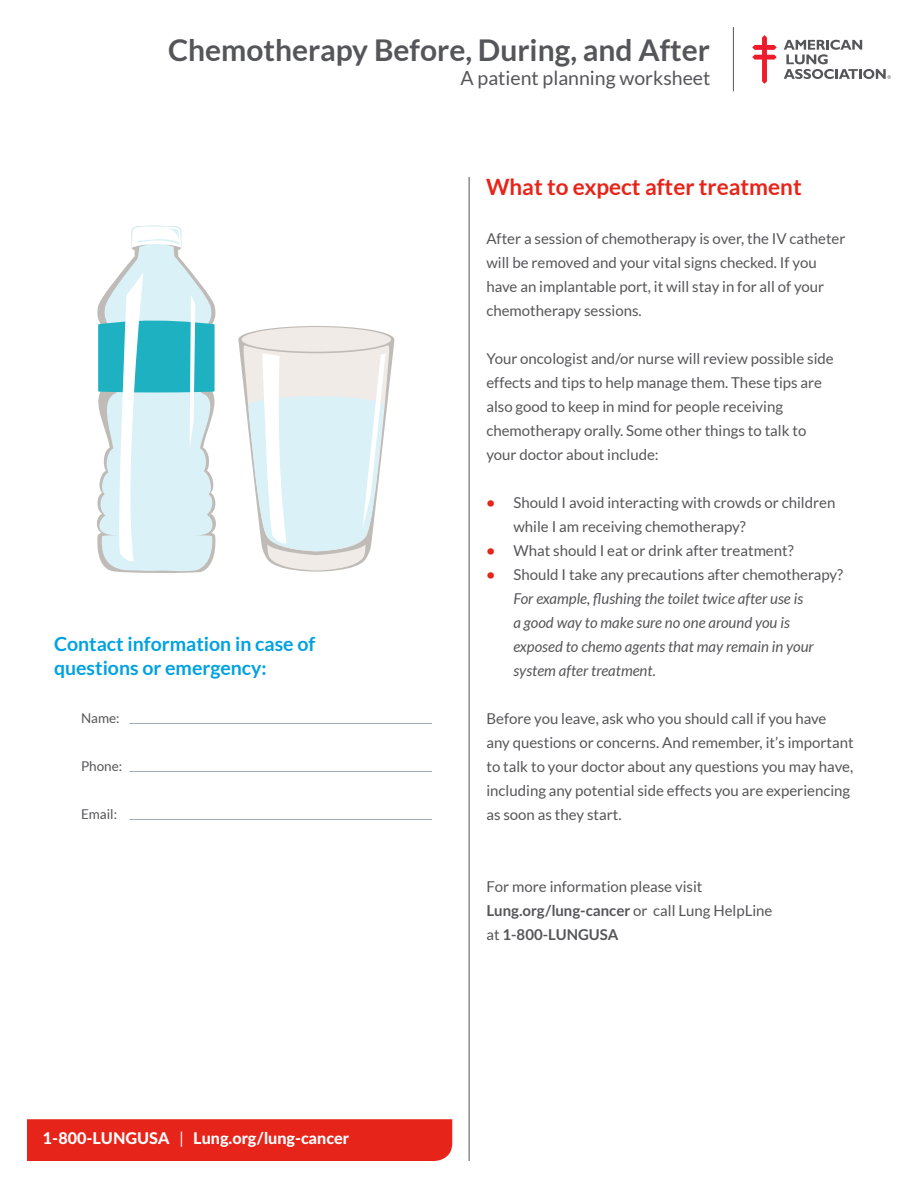
<style>
.page{position:relative;width:918px;height:1188px;background:#fff}
.page>*{position:absolute;margin:0;border:0;box-sizing:border-box;transform-origin:0 0}
.t1{font:700 30px "Lato";color:#555659}
.t2{font:700 22.5px "Lato";color:#e72419}
.t3{font:700 19.5px/24px "Lato";color:#00a2df}
.t4{font:19.5px "Lato";color:#555659}
.t5{font:800 16.2px "Lato";color:#fff}
.Body_Text{font:15px/24px "Lato";color:#555659}
.t6{font:italic 15px/24px "Lato";color:#555659}
.Checklist_Text_No_Bo{font:13.5px "Lato";color:#555659}
.s1{font-weight:400}
.s2{font-weight:700;color:#e72419}
.s3{font-weight:700;font-style:normal;color:#e72419}
.s4{font-style:normal}
.s5{font-weight:700}
.s6{font-style:inherit}
</style>
<div class="page">
<svg style="left:784px;top:40px;width:107px;height:39px"></svg>
<svg style="left:752px;top:35px;width:25px;height:49px"></svg>
<hr style="left:733px;top:27px;width:1px;height:64px;background:#555659">
<div style="left:27px;top:1119px;width:425px;height:42px;background:#e72419"></div>
<svg style="left:97px;top:226px;width:119px;height:346px"></svg>
<svg style="left:132px;top:227px;width:49px;height:21px"></svg>
<svg style="left:98px;top:273px;width:117px;height:289px"></svg>
<svg style="left:238px;top:326px;width:156px;height:246px"></svg>
<hr style="left:129px;top:723px;width:303px;height:1px;background:#a3a9ad">
<hr style="left:129px;top:771px;width:303px;height:1px;background:#a3a9ad">
<hr style="left:129px;top:819px;width:303px;height:1px;background:#a3a9ad">
<hr style="left:469px;top:177px;width:1px;height:984px;background:#555659">
<h1 class="t1" style="left:168px;top:33px;width:544px">Chemotherapy Before, During, and After</h1>
<h3 class="t4" style="left:461px;top:67px;width:251px">A patient planning worksheet</h3>
<h2 class="t3" style="left:54px;top:632px;width:263px">Contact information in case of questions or emergency:</h2>
<p class="Checklist_Text_No_Bo" style="left:81px;top:711px;width:40px">Name:</p>
<p class="Checklist_Text_No_Bo" style="left:81px;top:759px;width:43px">Phone:</p>
<p class="Checklist_Text_No_Bo" style="left:81px;top:807px;width:38px">Email:</p>
<p class="t5" style="left:43px;top:1127px;width:308px">1-800-LUNGUSA <span class="s1">|</span> Lung.org/lung-cancer</p>
<h1 class="t2" style="left:486px;top:174px;width:317px">What to expect after treatment</h1>
<p class="Body_Text" style="left:486px;top:226px;width:361px">After a session of chemotherapy is over, the IV catheter will be removed and your vital signs checked. If you have an implantable port, it will stay in for all of your chemotherapy sessions.</p>
<p class="Body_Text" style="left:486px;top:346px;width:349px">Your oncologist and/or nurse will review possible side effects and tips to help manage them. These tips are</p>
<p class="Body_Text" style="left:486px;top:394px;width:322px">also good to keep in mind for people receiving chemotherapy orally. Some other things to talk to</p>
<p class="Body_Text" style="left:486px;top:442px;width:174px">your doctor about include:</p>
<p class="Body_Text" style="left:513px;top:490px;width:324px;text-indent:-27px"><span class="s2">•</span> Should I avoid interacting with crowds or children while I am receiving chemotherapy?</p>
<p class="Body_Text" style="left:486px;top:538px;width:309px"><span class="s2">•</span> What should I eat or drink after treatment?</p>
<p class="t6" style="left:513px;top:563px;width:331px;text-indent:-27px"><span class="s3">•</span> <span class="s4">Should I take any precautions after chemotherapy?<br></span>For example, flushing the toilet twice after use is<br>a good way to make sure no one around you is<br>exposed to chemo agents that may remain in your system after treatment.</p>
<p class="Body_Text" style="left:486px;top:706px;width:369px">Before you leave, ask who you should call if you have<br>any questions or concerns. And remember, it’s important to talk to your doctor about any questions you may have, including any potential side effects you are experiencing as soon as they start.</p>
<p class="Body_Text" style="left:486px;top:874px;width:288px">For more information please visit<br><span class="s5">Lung.org/lung-cancer</span> or call Lung Help<span class="s6">L</span>ine at <span class="s5">1-800-LUNGUSA</span></p>
</div>
